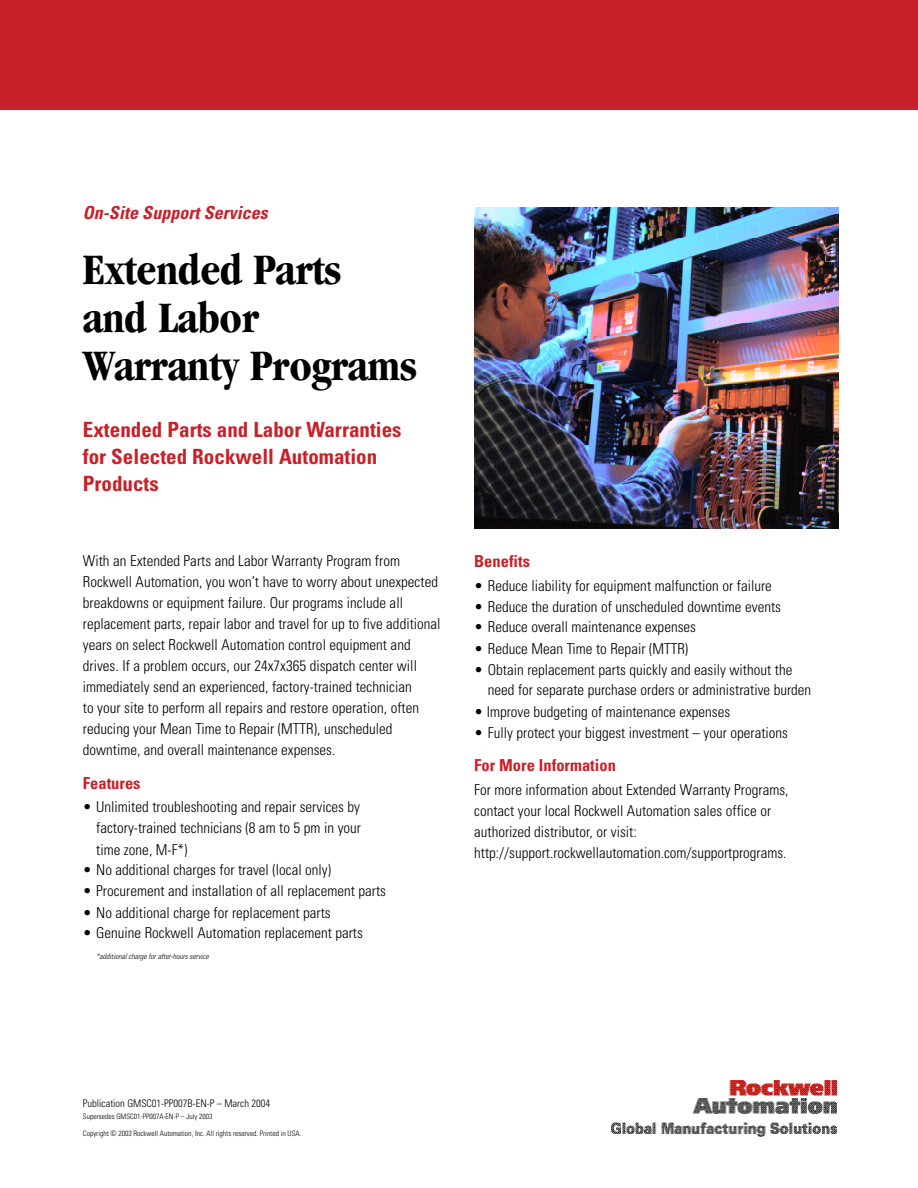
<style>
.page{position:relative;width:918px;height:1188px;background:#fff}
.page>*{position:absolute;margin:0;border:0;box-sizing:border-box;transform-origin:0 0}
.t1{font:700 condensed 45px/48px "Garamond";letter-spacing:-.01em;color:#000}
.t2{font:700 condensed 21px/27px "Univers";color:#c9212a}
.t3{font:italic 700 condensed 18px "Univers";color:#c9212a}
.t4{font:700 condensed 16.5px "Univers";color:#c9212a}
.t5{font:300 condensed 15px/21px "Univers";color:#000}
.t6{font:300 condensed 10.5px "Univers";color:#000}
.t7{font:300 condensed 7.5px "Univers";color:#000}
.t8{font:italic 300 condensed 7.5px "Univers";color:#000}
</style>
<div class="page">
<img style="left:474px;top:208px;width:365px;height:320px">
<img style="left:611px;top:1081px;width:225px;height:56px">
<div style="left:0;top:0;width:918px;height:110px;background:#c9212a"></div>
<p class="t3" style="left:83px;top:206px;width:186px">On-Site Support Services</p>
<h1 class="t1" style="left:83px;top:249px;width:336px">Extended Parts<br>and Labor<br>Warranty Programs</h1>
<h2 class="t2" style="left:83px;top:418px;width:320px">Extended Parts and Labor Warranties for Selected Rockwell Automation<br>Products</h2>
<p class="t5" style="left:83px;top:552px;width:359px">With an Extended Parts and Labor Warranty Program from Rockwell Automation, you won’t have to worry about unexpected breakdowns or equipment failure. Our programs include all replacement parts, repair labor and travel for up to five additional years on select Rockwell Automation control equipment and drives. If a problem occurs, our 24x7x365 dispatch center will immediately send an experienced, factory-trained technician<br>to your site to perform all repairs and restore operation, often reducing your Mean Time to Repair (MTTR), unscheduled downtime, and overall maintenance expenses.</p>
<p class="t4" style="left:83px;top:777px;width:59px">Features</p>
<p class="t5" style="left:96px;top:798px;width:266px;text-align:justify;text-indent:-13px">• Unlimited troubleshooting and repair services by factory-trained technicians (8 am to 5 pm in your time zone, M-F*)</p>
<p class="t5" style="left:83px;top:861px;width:250px">• No additional charges for travel (local only)</p>
<p class="t5" style="left:83px;top:882px;width:305px">• Procurement and installation of all replacement parts</p>
<p class="t5" style="left:83px;top:903px;width:249px">• No additional charge for replacement parts</p>
<p class="t5" style="left:83px;top:924px;width:282px">• Genuine Rockwell Automation replacement parts</p>
<p class="t8" style="left:96px;top:954px;width:114px">*additional charge for after-hours service</p>
<p class="t4" style="left:474px;top:555px;width:57px">Benefits</p>
<p class="t5" style="left:474px;top:576px;width:299px">• Reduce liability for equipment malfunction or failure</p>
<p class="t5" style="left:474px;top:597px;width:308px">• Reduce the duration of unscheduled downtime events</p>
<p class="t5" style="left:474px;top:618px;width:223px">• Reduce overall maintenance expenses</p>
<p class="t5" style="left:474px;top:639px;width:216px">• Reduce Mean Time to Repair (MTTR)</p>
<p class="t5" style="left:488px;top:660px;width:325px;text-indent:-14px">• Obtain replacement parts quickly and easily without the need for separate purchase orders or administrative burden</p>
<p class="t5" style="left:474px;top:701px;width:258px">• Improve budgeting of maintenance expenses</p>
<p class="t5" style="left:474px;top:723px;width:315px">• Fully protect your biggest investment – your operations</p>
<p class="t4" style="left:474px;top:759px;width:143px">For More Information</p>
<p class="t5" style="left:474px;top:780px;width:316px">For more information about Extended Warranty Programs, contact your local Rockwell Automation sales office or authorized distributor, or visit: http://support.rockwellautomation.com/supportprograms.</p>
<p class="t6" style="left:83px;top:1099px;width:189px">Publication GMSC01-PP007B-EN-P – March 2004</p>
<p class="t7" style="left:83px;top:1114px;width:131px">Supersedes GMSC01-PP007A-EN-P – July 2003</p>
<p class="t7" style="left:83px;top:1130px;width:220px">Copyright © 2003 Rockwell Automation, Inc. All rights reserved. Printed in USA.</p>
</div>
